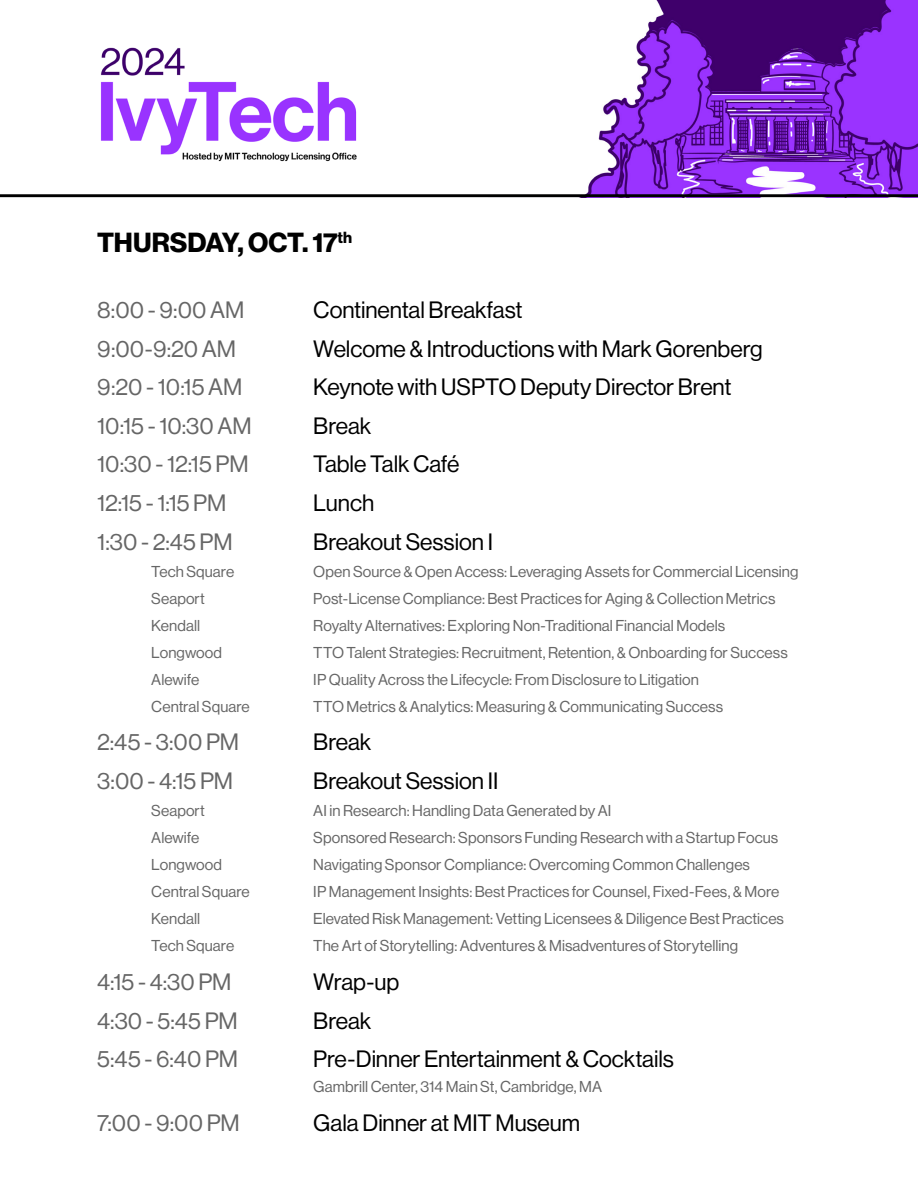
<style>
.page{position:relative;width:918px;height:1188px;background:#fff}
.page>*{position:absolute;margin:0;border:0;box-sizing:border-box;transform-origin:0 0}
.t1{font:27px "N Haas Grotesk DS Pro 75 Bd";letter-spacing:-.005em;color:#000}
.t2{font:23.1px "N Haas Grotesk DS Pro 55 Rg";letter-spacing:-.005em;color:#000}
.t3{font:23.1px "N Haas Grotesk DS Pro 55 Rg";color:#666}
.t4{font:15.45px "N Haas Grotesk DS Pro 55 Rg";letter-spacing:.005em;color:#666}
</style>
<div class="page">
<img style="left:586px;top:0;width:332px;height:194px">
<hr style="left:0;top:194px;width:918px;height:3px;background:#000">
<img style="left:100px;top:47px;width:257px;height:115px">
<p class="t1" style="left:97px;top:226px;width:256px">THURSDAY, OCT. 17<sup>th</sup></p>
<p class="t3" style="left:97px;top:297px;width:149px">8:00 - 9:00 AM</p>
<p class="t2" style="left:313px;top:297px;width:211px">Continental Breakfast</p>
<p class="t3" style="left:97px;top:335px;width:140px">9:00-9:20 AM</p>
<p class="t2" style="left:313px;top:335px;width:451px">Welcome &amp; Introductions with Mark Gorenberg</p>
<p class="t3" style="left:97px;top:374px;width:147px">9:20 - 10:15 AM</p>
<p class="t2" style="left:313px;top:374px;width:420px">Keynote with USPTO Deputy Director Brent</p>
<p class="t3" style="left:97px;top:413px;width:156px">10:15 - 10:30 AM</p>
<p class="t2" style="left:313px;top:413px;width:59px">Break</p>
<p class="t3" style="left:97px;top:451px;width:153px">10:30 - 12:15 PM</p>
<p class="t2" style="left:313px;top:451px;width:148px">Table Talk Café</p>
<p class="t3" style="left:97px;top:490px;width:131px">12:15 - 1:15 PM</p>
<p class="t2" style="left:313px;top:490px;width:63px">Lunch</p>
<p class="t3" style="left:97px;top:528px;width:137px">1:30 - 2:45 PM</p>
<p class="t2" style="left:313px;top:528px;width:181px">Breakout Session I</p>
<p class="t4" style="left:151px;top:563px;width:84px">Tech Square</p>
<p class="t4" style="left:313px;top:563px;width:487px">Open Source &amp; Open Access: Leveraging Assets for Commercial Licensing</p>
<p class="t4" style="left:151px;top:590px;width:55px">Seaport</p>
<p class="t4" style="left:313px;top:590px;width:464px">Post-License Compliance: Best Practices for Aging &amp; Collection Metrics</p>
<p class="t4" style="left:151px;top:617px;width:50px">Kendall</p>
<p class="t4" style="left:313px;top:617px;width:414px">Royalty Alternatives: Exploring Non-Traditional Financial Models</p>
<p class="t4" style="left:151px;top:644px;width:72px">Longwood</p>
<p class="t4" style="left:313px;top:644px;width:476px">TTO Talent Strategies: Recruitment, Retention, &amp; Onboarding for Success</p>
<p class="t4" style="left:151px;top:671px;width:49px">Alewife</p>
<p class="t4" style="left:313px;top:671px;width:387px">IP Quality Across the Lifecycle: From Disclosure to Litigation</p>
<p class="t4" style="left:151px;top:698px;width:100px">Central Square</p>
<p class="t4" style="left:313px;top:698px;width:411px">TTO Metrics &amp; Analytics: Measuring &amp; Communicating Success</p>
<p class="t3" style="left:97px;top:729px;width:143px">2:45 - 3:00 PM</p>
<p class="t2" style="left:313px;top:729px;width:59px">Break</p>
<p class="t3" style="left:97px;top:768px;width:137px">3:00 - 4:15 PM</p>
<p class="t2" style="left:313px;top:768px;width:187px">Breakout Session II</p>
<p class="t4" style="left:151px;top:802px;width:55px">Seaport</p>
<p class="t4" style="left:313px;top:802px;width:300px">AI in Research: Handling Data Generated by AI</p>
<p class="t4" style="left:151px;top:829px;width:49px">Alewife</p>
<p class="t4" style="left:313px;top:829px;width:466px">Sponsored Research: Sponsors Funding Research with a Startup Focus</p>
<p class="t4" style="left:151px;top:856px;width:72px">Longwood</p>
<p class="t4" style="left:313px;top:856px;width:438px">Navigating Sponsor Compliance: Overcoming Common Challenges</p>
<p class="t4" style="left:151px;top:883px;width:100px">Central Square</p>
<p class="t4" style="left:313px;top:883px;width:468px">IP Management Insights: Best Practices for Counsel, Fixed-Fees, &amp; More</p>
<p class="t4" style="left:151px;top:910px;width:50px">Kendall</p>
<p class="t4" style="left:313px;top:910px;width:472px">Elevated Risk Management: Vetting Licensees &amp; Diligence Best Practices</p>
<p class="t4" style="left:151px;top:937px;width:84px">Tech Square</p>
<p class="t4" style="left:313px;top:937px;width:426px">The Art of Storytelling: Adventures &amp; Misadventures of Storytelling</p>
<p class="t3" style="left:97px;top:969px;width:136px">4:15 - 4:30 PM</p>
<p class="t2" style="left:313px;top:969px;width:87px">Wrap-up</p>
<p class="t3" style="left:97px;top:1007px;width:142px">4:30 - 5:45 PM</p>
<p class="t2" style="left:313px;top:1007px;width:59px">Break</p>
<p class="t3" style="left:97px;top:1046px;width:142px">5:45 - 6:40 PM</p>
<p class="t2" style="left:313px;top:1046px;width:362px">Pre-Dinner Entertainment &amp; Cocktails</p>
<p class="t4" style="left:313px;top:1078px;width:290px">Gambrill Center, 314 Main St, Cambridge, MA</p>
<p class="t3" style="left:97px;top:1110px;width:144px">7:00 - 9:00 PM</p>
<p class="t2" style="left:313px;top:1110px;width:268px">Gala Dinner at MIT Museum</p>
</div>
